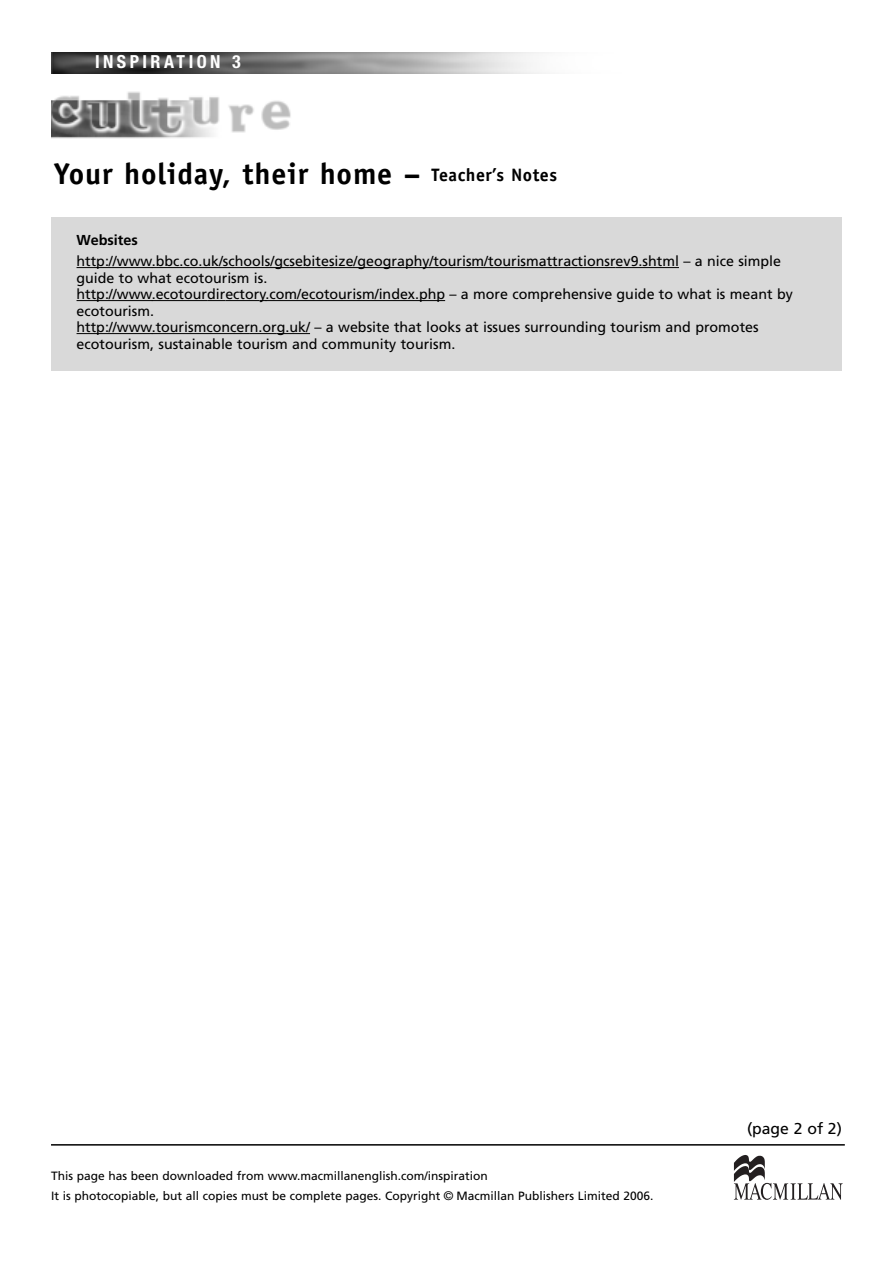
<style>
.page{position:relative;width:893px;height:1263px;background:#fff}
.page>*{position:absolute;margin:0;border:0;box-sizing:border-box;transform-origin:0 0}
.t1{font:700 30px "Officina Sans";letter-spacing:.03em;color:#000}
.t2{font:700 condensed 18px "Helvetica Neue";letter-spacing:.19em;color:#fff}
.t3{font:15.75px "Frutiger";color:#000}
.t4{font:700 14.4px "Frutiger";color:#000}
.t5{font:14.25px/16.5px "Frutiger";color:#000}
.t6{font:12px/20.2px "Frutiger";color:#000}
.s1{font-size:18px}
.s2{font-family:"Helvetica"}
</style>
<div class="page">
<img style="left:51px;top:91px;width:240px;height:48px">
<img style="left:51px;top:52px;width:494px;height:21px">
<hr style="left:51px;top:1144px;width:794px;height:1px;background:#000">
<svg style="left:734px;top:1155px;width:109px;height:45px"></svg>
<div style="left:51px;top:218px;width:791px;height:153px;background:#d9d9d9"></div>
<hr style="left:77px;top:267px;width:76px;height:1px;background:#000">
<hr style="left:152px;top:267px;width:464px;height:1px;background:#000">
<hr style="left:616px;top:267px;width:63px;height:1px;background:#000">
<hr style="left:77px;top:300px;width:76px;height:1px;background:#000">
<hr style="left:152px;top:300px;width:55px;height:1px;background:#000">
<svg style="left:207px;top:300px;width:18px;height:1px"></svg>
<hr style="left:225px;top:300px;width:34px;height:1px;background:#000">
<hr style="left:265px;top:300px;width:180px;height:1px;background:#000">
<hr style="left:77px;top:333px;width:76px;height:1px;background:#000">
<hr style="left:152px;top:333px;width:98px;height:1px;background:#000">
<svg style="left:250px;top:333px;width:27px;height:1px"></svg>
<hr style="left:277px;top:333px;width:33px;height:1px;background:#000">
<p class="t2" style="left:95px;top:51px;width:147px">INSPIRATION 3</p>
<h1 class="t1" style="left:54px;top:163px;width:505px">Your holiday, their home – <span class="s1">Teacher’s Notes</span></h1>
<p class="t4" style="left:77px;top:235px;width:63px">Websites</p>
<p class="t5" style="left:77px;top:254px;width:718px">http://www.bbc.co.uk/schools/gcsebitesize/geography/tourism/tourismattractionsrev9.shtml – a nice simple guide to what ecotourism is.<br>http://www.ecotourdirectory.com/ecotourism/index.php – a more comprehensive guide to what is meant by ecotourism.<br>http://www.tourismconcern.org.uk/ – a website that looks at issues surrounding tourism and promotes ecotourism, sustainable tourism and community tourism.</p>
<p class="t6" style="left:51px;top:1167px;width:604px">This page has been downloaded from www.macmillanenglish.com/inspiration<br>It is photocopiable, but all copies must be complete pages. Copyright <span class="s2">©</span> Macmillan Publishers Limited 2006.</p>
<p class="t3" style="left:747px;top:1122px;width:96px">(page 2 of 2)</p>
</div>
